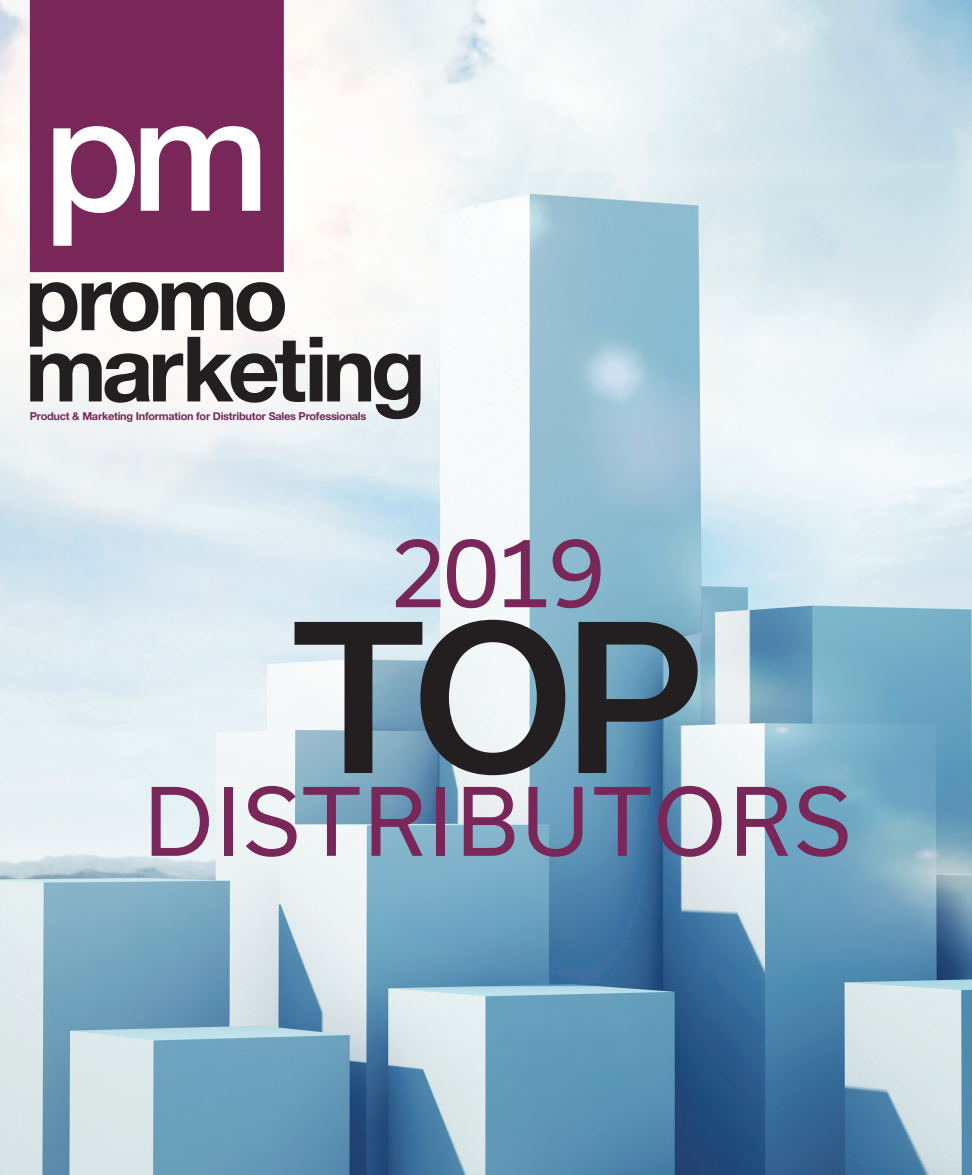
<style>
.page{position:relative;width:972px;height:1175px;background:#fff}
.page>*{position:absolute;margin:0;border:0;box-sizing:border-box;transform-origin:0 0}
.t1{font:500 196.65px "Usual";color:#231f20}
.t2{font:91.5px "Usual";color:#782758}
.t3{font:89.7px "Usual";letter-spacing:.035em;color:#782758}
.t4{font:700 10.95px "Helvetica Neue";letter-spacing:-.02em;color:#782758}
</style>
<div class="page">
<img style="left:0;top:0;width:972px;height:1174px">
<svg style="left:30px;top:282px;width:390px;height:137px"></svg>
<svg style="left:30px;top:0;width:254px;height:272px;background:#8c4770"></svg>
<p class="t4" style="left:30px;top:408px;width:338px">Product &amp; Marketing Information for Distributor Sales Professionals</p>
<h2 class="t2" style="left:390px;top:520px;width:217px">2019</h2>
<h1 class="t1" style="left:292px;top:586px;width:413px">TOP</h1>
<h3 class="t3" style="left:144px;top:770px;width:709px">DISTRIBUTORS</h3>
</div>
